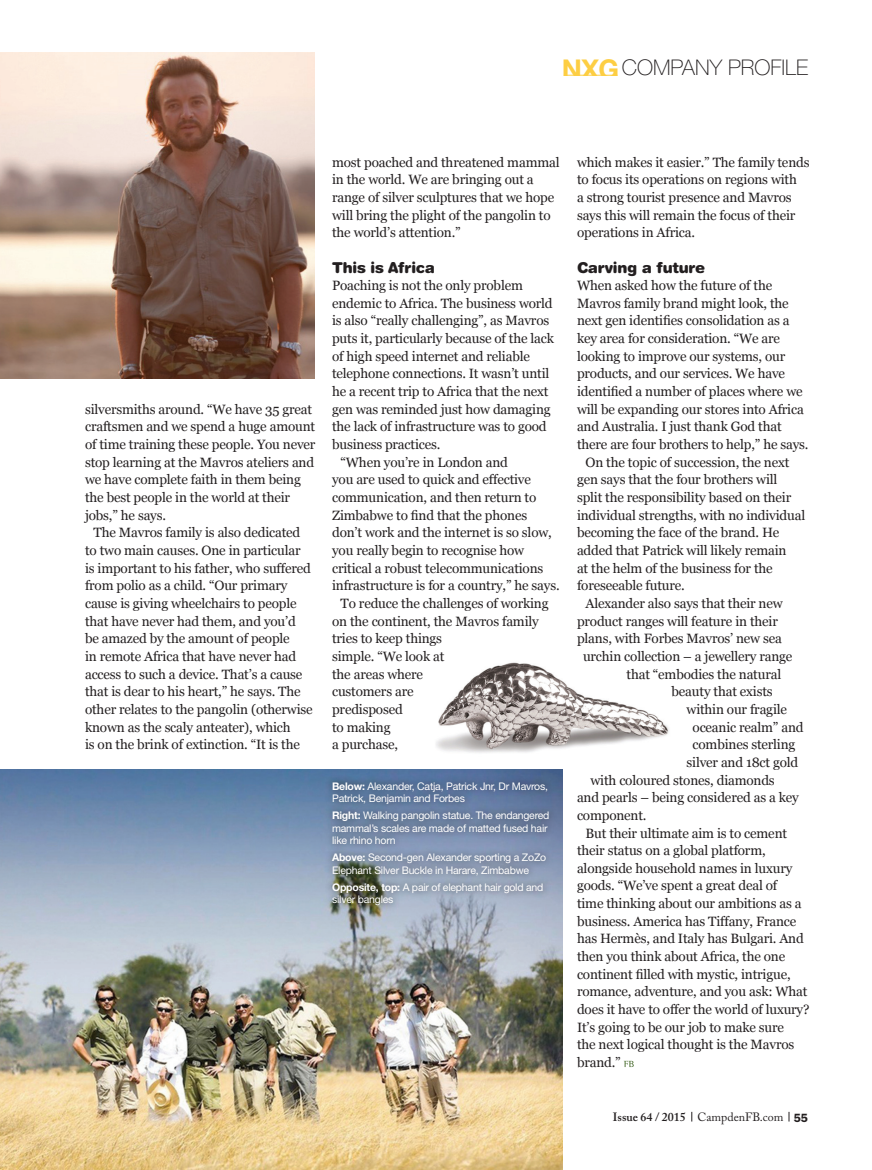
<style>
.page{position:relative;width:872px;height:1170px;background:#fff}
.page>*{position:absolute;margin:0;border:0;box-sizing:border-box;transform-origin:0 0}
.t1{font:100 21.6px "Helvetica Neue LT Std";color:#231f20}
.Body_text{font:900 15px "Helvetica Rounded LT Std";letter-spacing:-.015em;color:#231f20}
.Body_text-2{font:13.5px/17.7px "Georgia";letter-spacing:-.015em;color:#231f20}
.t2{font:12px "Adobe Caslon Pro";color:#231f20}
.Photo_Caption_body{font:10.5px/12.6px "Helvetica Neue LT Std";letter-spacing:-.02em;color:#fff}
.s1{font-weight:700;font-size:27.3px;color:#fdce43}
.s2{font-weight:700}
.s3{font-weight:600}
.s4{font-family:"ITC Franklin Gothic Std";font-weight:600}
</style>
<div class="page">
<hr style="left:564px;top:75px;width:53px;height:1px;background:#fdce43">
<img style="left:436px;top:662px;width:233px;height:110px">
<img style="left:0;top:769px;width:562px;height:400px">
<svg style="left:624px;top:1060px;width:10px;height:6px"></svg>
<img style="left:0;top:53px;width:314px;height:325px">
<div style="left:325px;top:773px;width:232px;height:140px;background:#231f20;opacity:.75"></div>
<h1 class="t1" style="left:562px;top:55px;width:248px"><span class="s1">NXG</span>COMPANY PROFILE</h1>
<p class="Body_text-2" style="left:85px;top:400px;width:232px">silversmiths around. “We have 35 great craftsmen and we spend a huge amount of time training these people. You never stop learning at the Mavros ateliers and we have complete faith in them being the best people in the world at their jobs,” he says.</p>
<p class="Body_text-2" style="left:85px;top:523px;width:229px;text-indent:9px">The Mavros family is also dedicated to two main causes. One in particular is important to his father, who suffered from polio as a child. “Our primary cause is giving wheelchairs to people that have never had them, and you’d be amazed by the amount of people<br>in remote Africa that have never had access to such a device. That’s a cause that is dear to his heart,” he says. The other relates to the pangolin (otherwise known as the scaly anteater), which<br>is on the brink of extinction. “It is the</p>
<p class="Body_text-2" style="left:332px;top:153px;width:229px">most poached and threatened mammal in the world. We are bringing out a range of silver sculptures that we hope will bring the plight of the pangolin to the world’s attention.”</p>
<p class="Body_text" style="left:332px;top:257px;width:104px">This is Africa</p>
<p class="Body_text-2" style="left:332px;top:276px;width:223px">Poaching is not the only problem endemic to Africa. The business world is also “really challenging”, as Mavros puts it, particularly because of the lack of high speed internet and reliable telephone connections. It wasn’t until he a recent trip to Africa that the next gen was reminded just how damaging the lack of infrastructure was to good business practices.</p>
<p class="Body_text-2" style="left:332px;top:453px;width:229px;text-indent:9px">“When you’re in London and<br>you are used to quick and effective communication, and then return to Zimbabwe to find that the phones don’t work and the internet is so slow, you really begin to recognise how critical a robust telecommunications infrastructure is for a country,” he says.</p>
<p class="Body_text-2" style="left:332px;top:594px;width:218px;text-indent:9px">To reduce the challenges of working on the continent, the Mavros family tries to keep things<br>simple. “We look at<br>the areas where<br>customers are<br>predisposed<br>to making<br>a purchase,</p>
<p class="Photo_Caption_body" style="left:332px;top:779px;width:217px"><span class="s2">Below:</span> Alexander, Catja, Patrick Jnr, Dr Mavros,<br>Patrick, Benjamin and Forbes</p>
<p class="Photo_Caption_body" style="left:332px;top:809px;width:219px"><span class="s2">Right:</span> Walking pangolin statue. The endangered mammal’s scales are made of matted fused hair like rhino horn</p>
<p class="Photo_Caption_body" style="left:332px;top:851px;width:216px"><span class="s2">Above:</span> Second-gen Alexander sporting a ZoZo<br>Elephant Silver Buckle in Harare, Zimbabwe</p>
<p class="Photo_Caption_body" style="left:332px;top:880px;width:213px"><span class="s2">Opposite, top:</span> A pair of elephant hair gold and silver bangles</p>
<p class="Body_text-2" style="left:577px;top:153px;width:234px">which makes it easier.” The family tends to focus its operations on regions with<br>a strong tourist presence and Mavros says this will remain the focus of their operations in Africa.</p>
<p class="Body_text" style="left:577px;top:257px;width:130px">Carving a future</p>
<p class="Body_text-2" style="left:577px;top:276px;width:233px">When asked how the future of the Mavros family brand might look, the next gen identifies consolidation as a key area for consideration. “We are looking to improve our systems, our products, and our services. We have identified a number of places where we will be expanding our stores into Africa and Australia. I just thank God that there are four brothers to help,” he says.</p>
<p class="Body_text-2" style="left:577px;top:453px;width:230px;text-indent:9px">On the topic of succession, the next gen says that the four brothers will split the responsibility based on their individual strengths, with no individual becoming the face of the brand. He added that Patrick will likely remain<br>at the helm of the business for the foreseeable future.</p>
<p class="Body_text-2" style="left:585px;top:594px;width:199px">Alexander also says that their new</p>
<p class="Body_text-2" style="left:577px;top:612px;width:202px">product ranges will feature in their</p>
<p class="Body_text-2" style="left:577px;top:629px;width:206px">plans, with Forbes Mavros’ new sea</p>
<p class="Body_text-2" style="left:583px;top:647px;width:211px">urchin collection – a jewellery range</p>
<p class="Body_text-2" style="left:626px;top:665px;width:156px">that “embodies the natural</p>
<p class="Body_text-2" style="left:671px;top:682px;width:103px">beauty that exists</p>
<p class="Body_text-2" style="left:686px;top:700px;width:102px">within our fragile</p>
<p class="Body_text-2" style="left:692px;top:718px;width:112px">oceanic realm” and</p>
<p class="Body_text-2" style="left:692px;top:735px;width:104px">combines sterling</p>
<p class="Body_text-2" style="left:686px;top:753px;width:113px">silver and 18ct gold</p>
<p class="Body_text-2" style="left:590px;top:771px;width:186px">with coloured stones, diamonds</p>
<p class="Body_text-2" style="left:577px;top:788px;width:223px">and pearls – being considered as a key</p>
<p class="Body_text-2" style="left:577px;top:806px;width:71px">component.</p>
<p class="Body_text-2" style="left:577px;top:823px;width:234px;text-indent:9px">But their ultimate aim is to cement their status on a global platform, alongside household names in luxury goods. “We’ve spent a great deal of<br>time thinking about our ambitions as a business. America has Tiffany, France has Hermès, and Italy has Bulgari. And then you think about Africa, the one continent filled with mystic, intrigue, romance, adventure, and you ask: What does it have to offer the world of luxury?<br>It’s going to be our job to make sure<br>the next logical thought is the Mavros brand.”</p>
<p class="t2" style="left:613px;top:1110px;width:197px"><span class="s3">Issue 64 / 2015</span> CampdenFB.com <span class="s4">55</span></p>
</div>
